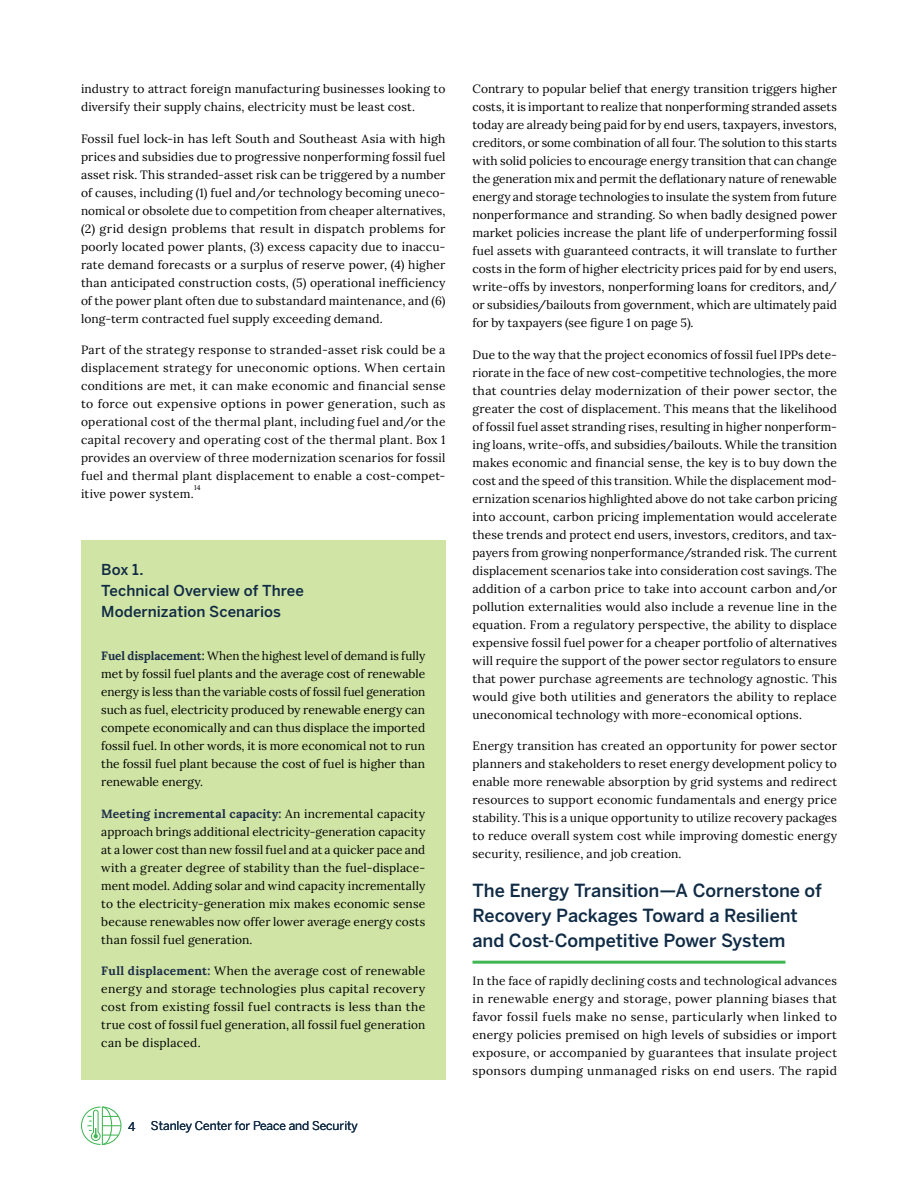
<style>
.page{position:relative;width:918px;height:1188px;background:#fff}
.page>*{position:absolute;margin:0;border:0;box-sizing:border-box;transform-origin:0 0}
.t1{font:500 18px/25.2px "Benton Sans";letter-spacing:-.005em;color:#102b45}
.t2{font:500 15px/21px "Benton Sans";letter-spacing:.005em;color:#102b45}
.t3{font:12px/18px "Lora";letter-spacing:.015em;color:#000;text-align:justify}
.t4{font:12px "Benton Sans";color:#102b45}
.t5{font:7.05px "Lora";color:#000}
.s1{font-weight:700;color:#1d2f49}
</style>
<div class="page">
<div style="left:81px;top:540px;width:365px;height:540px;background:#d0e4a5"></div>
<hr style="left:472px;top:961px;width:313px;height:3px;background:#41b654">
<svg style="left:81px;top:1107px;width:41px;height:38px"></svg>
<p class="t3" style="left:81px;top:79px;width:366px">industry to attract foreign manufacturing businesses looking to diversify their supply chains, electricity must be least cost.</p>
<p class="t3" style="left:81px;top:129px;width:366px">Fossil fuel lock-in has left South and Southeast Asia with high prices and subsidies due to progressive nonperforming fossil fuel asset risk. This stranded-asset risk can be triggered by a number of causes, including (1) fuel and/or technology becoming uneco&shy;nomical or obsolete due to competition from cheaper alternatives, (2) grid design problems that result in dispatch problems for poorly located power plants, (3) excess capacity due to inaccu&shy;rate demand forecasts or a surplus of reserve power, (4) higher than anticipated construction costs, (5) operational inefficiency of the power plant often due to substandard maintenance, and (6) long-term contracted fuel supply exceeding demand.</p>
<p class="t3" style="left:81px;top:340px;width:366px">Part of the strategy response to stranded-asset risk could be a displacement strategy for uneconomic options. When certain conditions are met, it can make economic and financial sense to force out expensive options in power generation, such as operational cost of the thermal plant, including fuel and/or the capital recovery and operating cost of the thermal plant. Box 1 provides an overview of three modernization scenarios for fossil fuel and thermal plant displacement to enable a cost-compet&shy;itive power system.</p>
<p class="t5" style="left:194px;top:482px;width:8px">14</p>
<p class="t2" style="left:101px;top:560px;width:204px">Box 1.<br>Technical Overview of Three<br>Modernization Scenarios</p>
<p class="t3" style="left:101px;top:646px;width:326px"><span class="s1">Fuel displacement:</span> When the highest level of demand is fully met by fossil fuel plants and the average cost of renewable energy is less than the variable costs of fossil fuel generation such as fuel, electricity produced by renewable energy can compete economically and can thus displace the imported fossil fuel. In other words, it is more economical not to run the fossil fuel plant because the cost of fuel is higher than renewable energy.</p>
<p class="t3" style="left:101px;top:804px;width:326px"><span class="s1">Meeting incremental capacity:</span> An incremental capacity approach brings additional electricity-generation capacity at a lower cost than new fossil fuel and at a quicker pace and with a greater degree of stability than the fuel-displace&shy;ment model. Adding solar and wind capacity incrementally to the electricity-generation mix makes economic sense because renewables now offer lower average energy costs than fossil fuel generation.</p>
<p class="t3" style="left:101px;top:961px;width:326px"><span class="s1">Full displacement:</span> When the average cost of renewable energy and storage technologies plus capital recovery cost from existing fossil fuel contracts is less than the true cost of fossil fuel generation, all fossil fuel generation can be displaced.</p>
<p class="t4" style="left:128px;top:1119px;width:9px">4</p>
<p class="t4" style="left:151px;top:1119px;width:208px">Stanley Center for Peace and Security</p>
<p class="t3" style="left:472px;top:79px;width:366px">Contrary to popular belief that energy transition triggers higher costs, it is important to realize that nonperforming stranded assets today are already being paid for by end users, taxpayers, investors, creditors, or some combination of all four. The solution to this starts with solid policies to encourage energy transition that can change the generation mix and permit the deflationary nature of renewable energy and storage technologies to insulate the system from future nonperformance and stranding. So when badly designed power market policies increase the plant life of underperforming fossil fuel assets with guaranteed contracts, it will translate to further costs in the form of higher electricity prices paid for by end users, write-offs by investors, nonperforming loans for creditors, and/ or subsidies/bailouts from government, which are ultimately paid for by taxpayers (see figure 1 on page 5).</p>
<p class="t3" style="left:472px;top:345px;width:366px">Due to the way that the project economics of fossil fuel IPPs dete&shy;riorate in the face of new cost-competitive technologies, the more that countries delay modernization of their power sector, the greater the cost of displacement. This means that the likelihood of fossil fuel asset stranding rises, resulting in higher nonperform&shy;ing loans, write-offs, and subsidies/bailouts. While the transition makes economic and financial sense, the key is to buy down the cost and the speed of this transition. While the displacement mod&shy;ernization scenarios highlighted above do not take carbon pricing into account, carbon pricing implementation would accelerate these trends and protect end users, investors, creditors, and tax&shy;payers from growing nonperformance/stranded risk. The current displacement scenarios take into consideration cost savings. The addition of a carbon price to take into account carbon and/or pollution externalities would also include a revenue line in the equation. From a regulatory perspective, the ability to displace expensive fossil fuel power for a cheaper portfolio of alternatives will require the support of the power sector regulators to ensure that power purchase agreements are technology agnostic. This would give both utilities and generators the ability to replace uneconomical technology with more-economical options.</p>
<p class="t3" style="left:472px;top:736px;width:366px">Energy transition has created an opportunity for power sector planners and stakeholders to reset energy development policy to enable more renewable absorption by grid systems and redirect resources to support economic fundamentals and energy price stability. This is a unique opportunity to utilize recovery packages to reduce overall system cost while improving domestic energy security, resilience, and job creation.</p>
<h1 class="t1" style="left:472px;top:878px;width:351px">The Energy Transition—A Cornerstone of<br>Recovery Packages Toward a Resilient and Cost-Competitive Power System</h1>
<p class="t3" style="left:472px;top:971px;width:366px">In the face of rapidly declining costs and technological advances in renewable energy and storage, power planning biases that favor fossil fuels make no sense, particularly when linked to energy policies premised on high levels of subsidies or import exposure, or accompanied by guarantees that insulate project sponsors dumping unmanaged risks on end users. The rapid</p>
</div>
